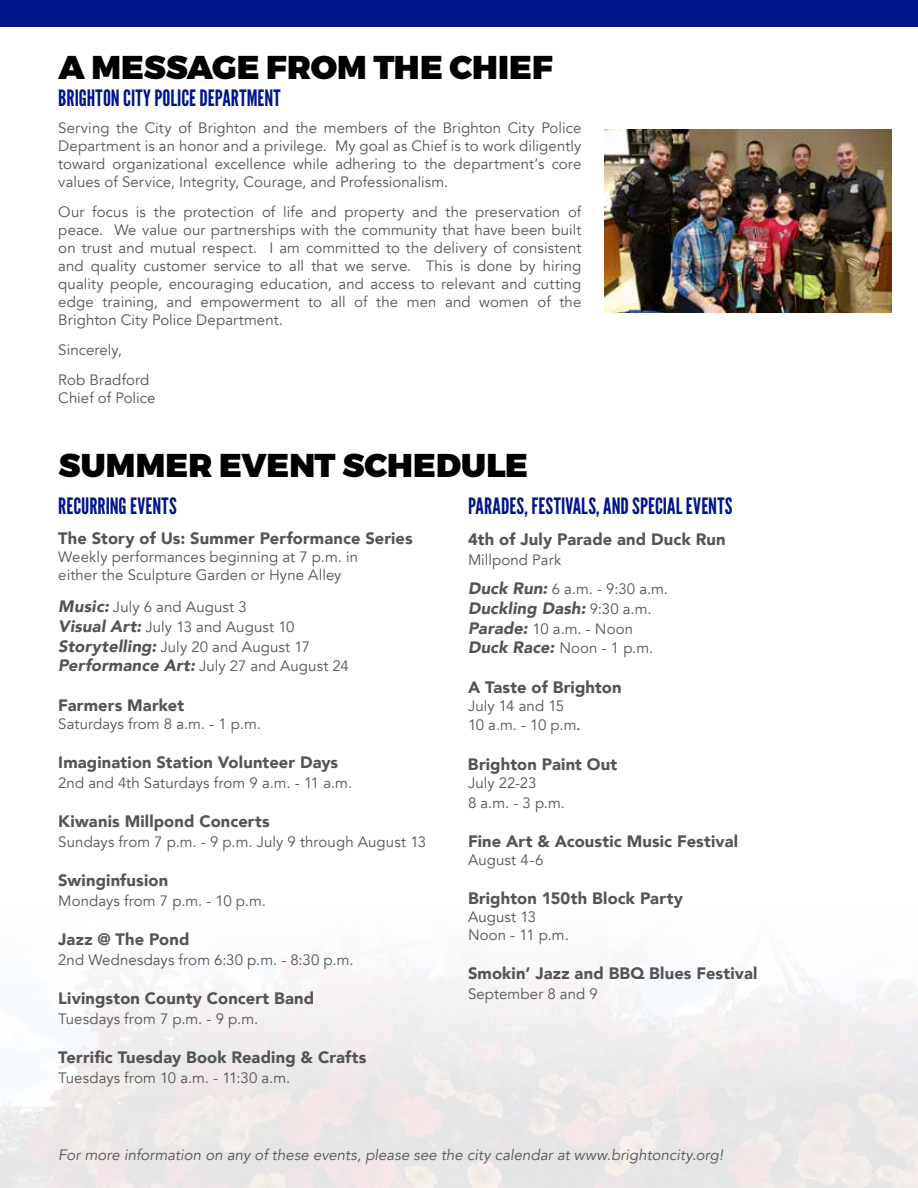
<style>
.page{position:relative;width:918px;height:1188px;background:#fff}
.page>*{position:absolute;margin:0;border:0;box-sizing:border-box;transform-origin:0 0}
.t1{font:900 33px "Montserrat";letter-spacing:.005em;color:#000}
.t2{font:22.5px "League Gothic";letter-spacing:.005em;color:#001689}
.t3{font:900 16.5px "Avenir";letter-spacing:.01em;color:#535454}
.t4{font:italic 900 16.5px "Avenir";letter-spacing:.01em;color:#535454}
.t5{font:15px/18px "Avenir";letter-spacing:.005em;color:#535454}
.t6{font:italic 15px "Avenir";letter-spacing:.005em;color:#535454}
.s1{font-weight:900;font-style:italic;font-size:16.5px}
.s2{font-weight:400;font-style:normal;font-size:15px}
.s3{font-family:"Playfair Display";font-size:16.5px}
</style>
<div class="page">
<img style="left:0;top:784px;width:1px;height:404px">
<div style="left:0;top:0;width:918px;height:27px;background:#001689"></div>
<img style="left:604px;top:130px;width:287px;height:182px">
<h1 class="t1" style="left:58px;top:47px;width:496px">A MESSAGE FROM THE CHIEF</h1>
<h2 class="t2" style="left:58px;top:85px;width:224px">BRIGHTON CITY POLICE DEPARTMENT</h2>
<p class="t5" style="left:58px;top:119px;width:525px;text-align:justify">Serving the City of Brighton and the members of the Brighton City Police Department is an honor and a privilege. My goal as Chief is to work diligently toward organizational excellence while adhering to the department’s core values of Service, Integrity, Courage, and Professionalism.</p>
<p class="t5" style="left:58px;top:203px;width:525px;text-align:justify">Our focus is the protection of life and property and the preservation of peace. We value our partnerships with the community that have been built on trust and mutual respect. I am committed to the delivery of consistent and quality customer service to all that we serve. This is done by hiring quality people, encouraging education, and access to relevant and cutting edge training, and empowerment to all of the men and women of the Brighton City Police Department.</p>
<p class="t5" style="left:58px;top:335px;width:93px;line-height:30px">Sincerely,<br>Rob Bradford</p>
<p class="t5" style="left:58px;top:389px;width:99px">Chief of Police</p>
<h1 class="t1" style="left:58px;top:444px;width:471px">SUMMER EVENT SCHEDULE</h1>
<h2 class="t2" style="left:58px;top:492px;width:120px">RECURRING EVENTS</h2>
<p class="t3" style="left:58px;top:524px;width:356px">The Story of Us: Summer Performance Series</p>
<p class="t5" style="left:58px;top:548px;width:301px">Weekly performances beginning at 7 p.m. in either the Sculpture Garden or Hyne Alley</p>
<p class="t5" style="left:58px;top:597px;width:292px;line-height:19.8px"><span class="s1">Music:</span> July 6 and August 3<br><span class="s1">Visual Art:</span> July 13 and August 10<br><span class="s1">Storytelling:</span> July 20 and August 17<br><span class="s1">Performance Art:</span> July 27 and August 24</p>
<p class="t3" style="left:58px;top:691px;width:127px">Farmers Market</p>
<p class="t5" style="left:58px;top:715px;width:204px">Saturdays from 8 a.m. - 1 p.m.</p>
<p class="t3" style="left:58px;top:748px;width:281px">Imagination Station Volunteer Days</p>
<p class="t5" style="left:58px;top:774px;width:295px">2nd and 4th Saturdays from 9 a.m. - 11 a.m.</p>
<p class="t3" style="left:58px;top:807px;width:213px">Kiwanis Millpond Concerts</p>
<p class="t5" style="left:58px;top:833px;width:369px">Sundays from 7 p.m. - 9 p.m. July 9 through August 13</p>
<p class="t3" style="left:58px;top:866px;width:111px">Swinginfusion</p>
<p class="t5" style="left:58px;top:892px;width:209px">Mondays from 7 p.m. - 10 p.m.</p>
<p class="t3" style="left:58px;top:925px;width:133px">Jazz @ The Pond</p>
<p class="t5" style="left:58px;top:951px;width:297px">2nd Wednesdays from 6:30 p.m. - 8:30 p.m.</p>
<p class="t3" style="left:58px;top:984px;width:258px">Livingston County Concert Band</p>
<p class="t5" style="left:58px;top:1010px;width:201px">Tuesdays from 7 p.m. - 9 p.m.</p>
<p class="t3" style="left:58px;top:1044px;width:310px">Terrific Tuesday Book Reading &amp; Crafts</p>
<p class="t5" style="left:58px;top:1069px;width:233px">Tuesdays from 10 a.m. - 11:30 a.m.</p>
<h2 class="t2" style="left:468px;top:492px;width:266px">PARADES, FESTIVALS, AND SPECIAL EVENTS</h2>
<p class="t3" style="left:468px;top:525px;width:259px">4th of July Parade and Duck Run</p>
<p class="t5" style="left:468px;top:546px;width:202px;line-height:28.8px">Millpond Park<br><span class="s1">Duck Run:</span> 6 a.m. - 9:30 a.m.</p>
<p class="t4" style="left:468px;top:594px;width:185px">Duckling Dash: <span class="s2">9:30 a.m.</span></p>
<p class="t5" style="left:468px;top:619px;width:187px;line-height:19.8px"><span class="s1">Parade:</span> 10 a.m. - Noon<br><span class="s1">Duck Race:</span> Noon - 1 p.m.</p>
<p class="t3" style="left:468px;top:673px;width:155px">A Taste of Brighton</p>
<p class="t5" style="left:468px;top:696px;width:114px;line-height:19.8px">July 14 and 15<br>10 a.m. - 10 p.m<span class="s3">.</span></p>
<p class="t3" style="left:468px;top:750px;width:151px">Brighton Paint Out</p>
<p class="t5" style="left:468px;top:773px;width:98px;line-height:19.8px">July 22-23<br>8 a.m. - 3 p.m.</p>
<p class="t3" style="left:468px;top:827px;width:272px">Fine Art &amp; Acoustic Music Festival</p>
<p class="t5" style="left:468px;top:851px;width:77px">August 4-6</p>
<p class="t3" style="left:468px;top:884px;width:216px">Brighton 150th Block Party</p>
<p class="t5" style="left:468px;top:908px;width:102px">August 13<br>Noon - 11 p.m.</p>
<p class="t3" style="left:468px;top:960px;width:291px">Smokin’ Jazz and BBQ Blues Festival</p>
<p class="t5" style="left:468px;top:985px;width:132px">September 8 and 9</p>
<p class="t6" style="left:58px;top:1146px;width:667px">For more information on any of these events, please see the city calendar at www.brightoncity.org!</p>
</div>
